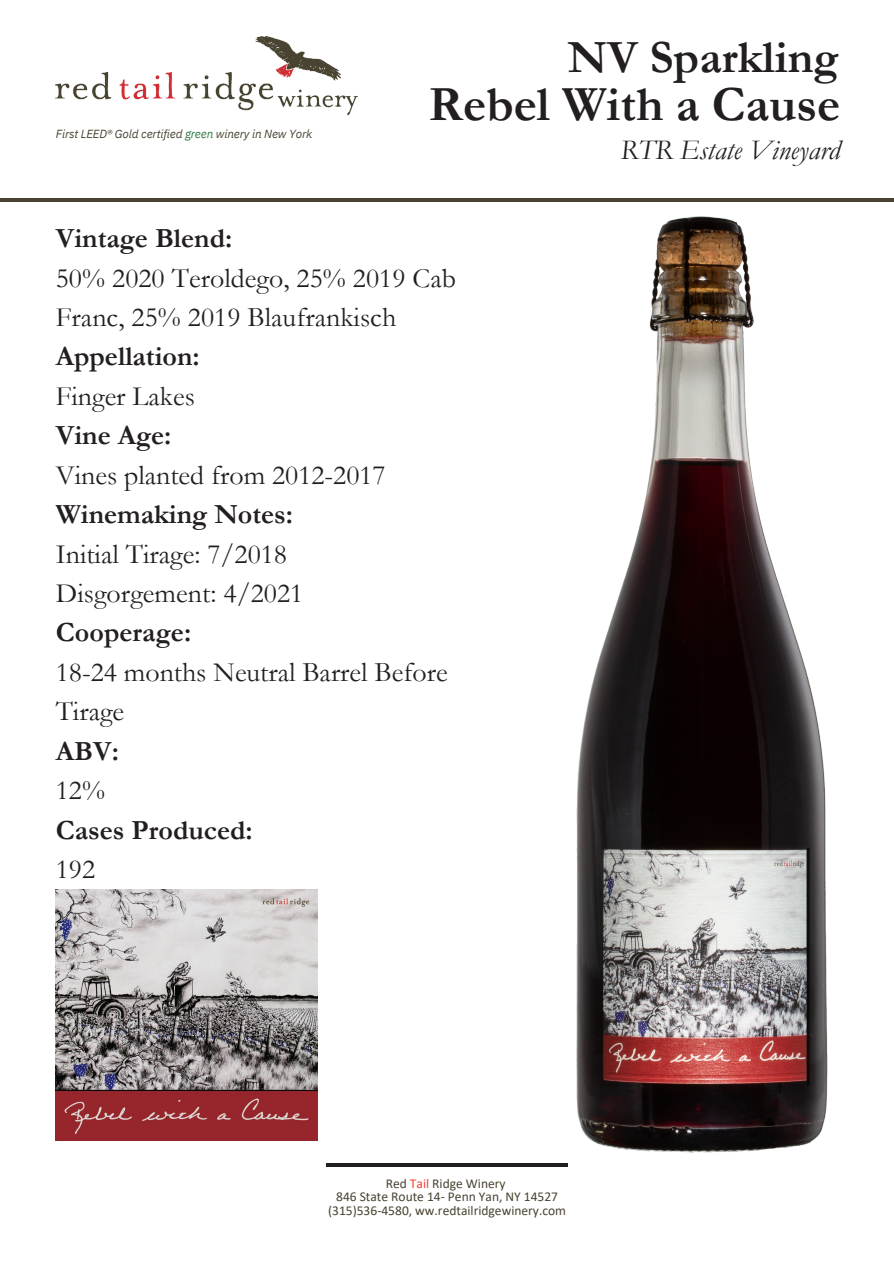
<style>
.page{position:relative;width:894px;height:1264px;background:#fff}
.page>*{position:absolute;margin:0;border:0;box-sizing:border-box;transform-origin:0 0}
.t1{font:700 49.5px "Garamond";color:#231f20}
.t2{font:700 46.5px "Garamond";color:#231f20}
.t3{font:italic 28.5px "Garamond";color:#231f20}
.t4{font:27.9px/39.5px "Garamond";color:#231f20}
.t5{font:700 27.9px "Garamond";color:#231f20}
.t6{font:13.5px/13.5px "Calibri";color:#494331;text-align:center}
.t7{font:italic 11.7px "IBM Plex Sans";letter-spacing:-.01em;color:#494331}
.s1{color:#2f7b42}
.s2{color:#ef412f}
</style>
<div class="page">
<hr style="left:0;top:198px;width:893px;height:3px;background:#4b4332">
<img style="left:56px;top:36px;width:302px;height:78px">
<hr style="left:326px;top:1163px;width:241px;height:3px;background:#231f20">
<img style="left:56px;top:889px;width:261px;height:251px">
<img style="left:557px;top:201px;width:289px;height:952px">
<p class="t7" style="left:56px;top:126px;width:258px">First LEED® Gold certified <span class="s1">green</span> winery in New York</p>
<p class="t2" style="left:567px;top:32px;width:272px">NV Sparkling</p>
<p class="t1" style="left:428px;top:78px;width:413px">Rebel With a Cause</p>
<p class="t3" style="left:620px;top:134px;width:221px">RTR Estate Vineyard</p>
<p class="t5" style="left:56px;top:223px;width:178px">Vintage Blend:</p>
<p class="t4" style="left:56px;top:258px;width:401px">50% 2020 Teroldego, 25% 2019 Cab<br>Franc, 25% 2019 Blaufrankisch</p>
<p class="t5" style="left:56px;top:341px;width:145px">Appellation:</p>
<p class="t4" style="left:56px;top:377px;width:140px">Finger Lakes</p>
<p class="t5" style="left:56px;top:420px;width:117px">Vine Age:</p>
<p class="t4" style="left:56px;top:455px;width:331px">Vines planted from 2012-2017</p>
<p class="t5" style="left:56px;top:499px;width:239px">Winemaking Notes:</p>
<p class="t4" style="left:56px;top:534px;width:233px">Initial Tirage: 7/2018</p>
<p class="t4" style="left:56px;top:574px;width:249px">Disgorgement: 4/2021</p>
<p class="t5" style="left:56px;top:617px;width:137px">Cooperage:</p>
<p class="t4" style="left:56px;top:653px;width:393px">18-24 months Neutral Barrel Before<br>Tirage</p>
<p class="t5" style="left:56px;top:735px;width:65px">ABV:</p>
<p class="t4" style="left:56px;top:771px;width:51px">12%</p>
<p class="t5" style="left:56px;top:814px;width:198px">Cases Produced:</p>
<p class="t4" style="left:56px;top:850px;width:41px">192</p>
<p class="t6" style="left:385px;top:1177px;width:121px">Red <span class="s2">Tail</span> Ridge Winery</p>
<p class="t6" style="left:328px;top:1191px;width:239px">846 State Route 14- Penn Yan, NY 14527 (315)536-4580, ww.redtailridgewinery.com</p>
</div>
